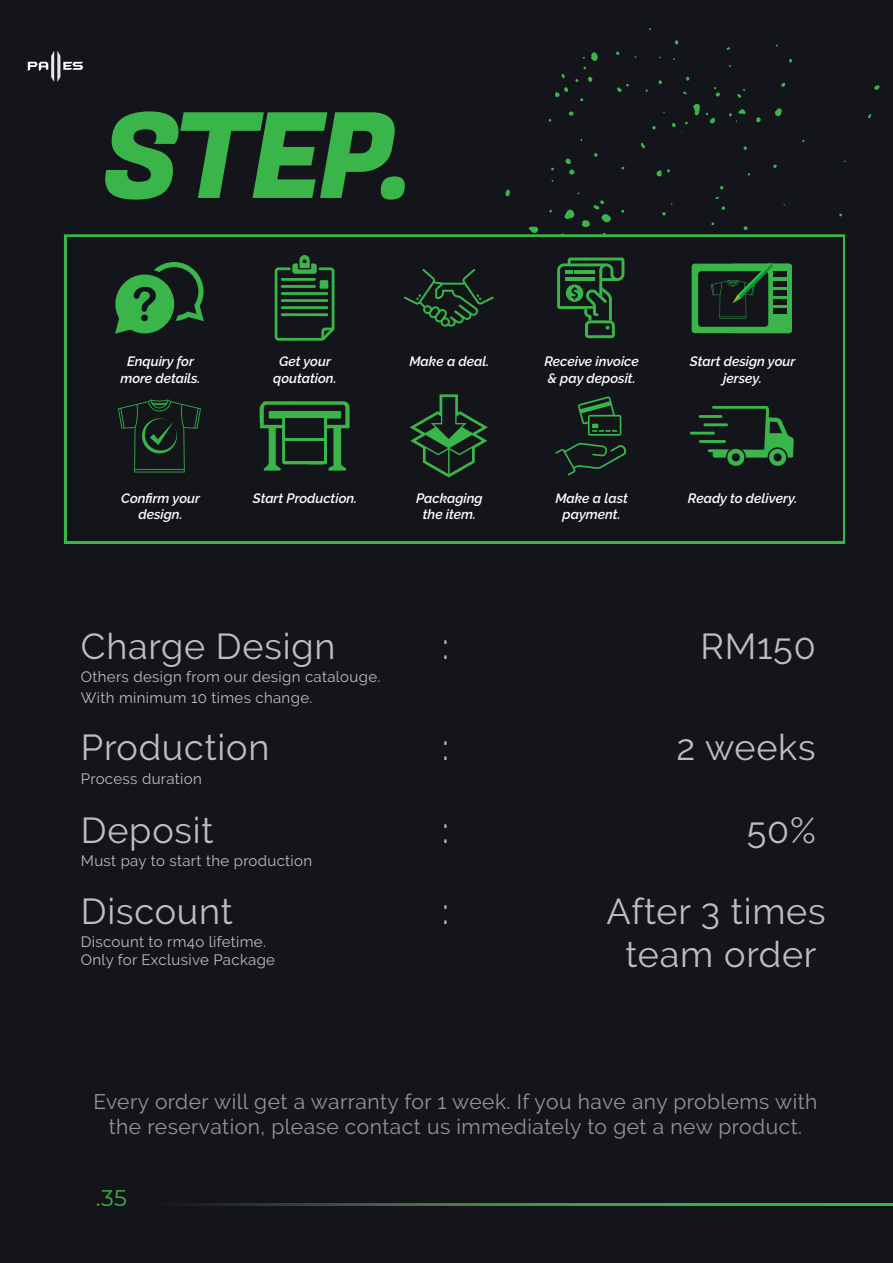
<style>
.page{position:relative;width:893px;height:1263px;background:#13151a}
.page>*{position:absolute;margin:0;border:0;box-sizing:border-box;transform-origin:0 0}
.t1{font:118.95px "Fugaz One";color:#39b54a}
.t2{font:36px/43.2px "Raleway";letter-spacing:.02em;color:#bcbec0;text-align:center}
.t3{font:22.5px "Montserrat";color:#39b54a}
.t4{font:21px/25.2px "Raleway";letter-spacing:.02em;color:#939598;text-align:center}
.t5{font:15px/21px "Raleway";letter-spacing:.02em;color:#bcbec0}
.t6{font:italic 600 13.5px/16.2px "Raleway";color:#fff;text-align:center}
</style>
<div class="page">
<svg style="left:564px;top:209px;width:10px;height:10px"></svg>
<svg style="left:693px;top:104px;width:7px;height:11px"></svg>
<svg style="left:528px;top:227px;width:10px;height:6px"></svg>
<svg style="left:775px;top:108px;width:7px;height:9px"></svg>
<svg style="left:505px;top:189px;width:5px;height:7px"></svg>
<svg style="left:565px;top:158px;width:10px;height:17px"></svg>
<svg style="left:874px;top:85px;width:6px;height:5px"></svg>
<svg style="left:569px;top:111px;width:5px;height:5px"></svg>
<svg style="left:756px;top:117px;width:5px;height:5px"></svg>
<svg style="left:588px;top:77px;width:4px;height:5px"></svg>
<svg style="left:555px;top:87px;width:13px;height:10px"></svg>
<svg style="left:744px;top:226px;width:4px;height:4px"></svg>
<svg style="left:641px;top:143px;width:4px;height:6px"></svg>
<svg style="left:652px;top:126px;width:4px;height:4px"></svg>
<svg style="left:594px;top:153px;width:4px;height:4px"></svg>
<svg style="left:781px;top:83px;width:4px;height:4px"></svg>
<svg style="left:675px;top:40px;width:3px;height:5px"></svg>
<svg style="left:582px;top:200px;width:29px;height:27px"></svg>
<svg style="left:658px;top:80px;width:4px;height:4px"></svg>
<svg style="left:720px;top:186px;width:3px;height:4px"></svg>
<svg style="left:686px;top:76px;width:3px;height:5px"></svg>
<svg style="left:721px;top:206px;width:4px;height:4px"></svg>
<svg style="left:662px;top:212px;width:4px;height:4px"></svg>
<svg style="left:789px;top:58px;width:3px;height:5px"></svg>
<svg style="left:773px;top:164px;width:4px;height:4px"></svg>
<svg style="left:616px;top:51px;width:4px;height:4px"></svg>
<svg style="left:656px;top:169px;width:14px;height:8px"></svg>
<svg style="left:617px;top:84px;width:12px;height:8px"></svg>
<svg style="left:714px;top:87px;width:6px;height:10px"></svg>
<svg style="left:737px;top:89px;width:8px;height:9px"></svg>
<svg style="left:706px;top:113px;width:9px;height:11px"></svg>
<svg style="left:583px;top:52px;width:15px;height:18px"></svg>
<svg style="left:729px;top:109px;width:17px;height:13px"></svg>
<svg style="left:672px;top:122px;width:16px;height:10px"></svg>
<svg style="left:196px;top:1204px;width:697px;height:2px"></svg>
<svg style="left:28px;top:51px;width:55px;height:31px"></svg>
<svg style="left:115px;top:262px;width:89px;height:72px"></svg>
<svg style="left:275px;top:255px;width:59px;height:86px"></svg>
<div style="left:692px;top:264px;width:100px;height:69px;background:#39b54a;border-radius:3px"></div>
<div style="left:698px;top:271px;width:70px;height:56px;background:#13151a;border-radius:3px"></div>
<svg style="left:711px;top:263px;width:81px;height:70px"></svg>
<svg style="left:557px;top:258px;width:67px;height:80px"></svg>
<hr style="left:575px;top:271px;width:19px;height:3px;background:#bfbfbf">
<hr style="left:566px;top:278px;width:28px;height:3px;background:#bfbfbf">
<svg style="left:404px;top:269px;width:90px;height:58px"></svg>
<svg style="left:260px;top:401px;width:90px;height:70px"></svg>
<div style="left:285px;top:419px;width:39px;height:19px;background:#13151a"></div>
<div style="left:285px;top:442px;width:39px;height:19px;background:#13151a"></div>
<hr style="left:690px;top:432px;width:25px;height:3px;background:#bfbfbf">
<hr style="left:699px;top:415px;width:23px;height:3px;background:#bfbfbf">
<hr style="left:703px;top:423px;width:25px;height:3px;background:#bfbfbf">
<hr style="left:699px;top:440px;width:27px;height:3px;background:#bfbfbf">
<svg style="left:708px;top:406px;width:86px;height:60px"></svg>
<svg style="left:118px;top:399px;width:83px;height:73px"></svg>
<svg style="left:410px;top:394px;width:78px;height:83px"></svg>
<svg style="left:555px;top:443px;width:71px;height:32px"></svg>
<svg style="left:578px;top:396px;width:43px;height:40px"></svg>
<h1 class="t1" style="left:102px;top:74px;width:313px">STEP.</h1>
<p class="t6" style="left:120px;top:353px;width:82px">Enquiry for more details.</p>
<p class="t6" style="left:273px;top:353px;width:65px">Get your qoutation.</p>
<p class="t6" style="left:409px;top:353px;width:81px">Make a deal.</p>
<p class="t6" style="left:544px;top:353px;width:96px;text-align:left">Receive invoice &amp; pay deposit.</p>
<p class="t6" style="left:690px;top:353px;width:107px">Start design your jersey.</p>
<p class="t6" style="left:121px;top:490px;width:80px">Confirm your design.</p>
<p class="t6" style="left:253px;top:490px;width:106px">Start Production.</p>
<p class="t6" style="left:416px;top:490px;width:68px">Packaging the item.</p>
<p class="t6" style="left:555px;top:490px;width:74px">Make a last payment.</p>
<p class="t6" style="left:688px;top:490px;width:111px">Ready to delivery.</p>
<h2 class="t2" style="left:81px;top:624px;width:256px">Charge Design</h2>
<h2 class="t2" style="left:442px;top:624px;width:8px">:</h2>
<h2 class="t2" style="left:700px;top:624px;width:117px">RM150</h2>
<p class="t5" style="left:81px;top:666px;width:301px">Others design from our design catalouge.<br>With minimum 10 times change.</p>
<h2 class="t2" style="left:81px;top:726px;width:190px">Production</h2>
<h2 class="t2" style="left:442px;top:726px;width:8px">:</h2>
<h2 class="t2" style="left:676px;top:726px;width:141px">2 weeks</h2>
<p class="t5" style="left:81px;top:768px;width:122px">Process duration</p>
<h2 class="t2" style="left:81px;top:808px;width:134px">Deposit</h2>
<h2 class="t2" style="left:442px;top:808px;width:8px">:</h2>
<h2 class="t2" style="left:747px;top:808px;width:70px">50%</h2>
<p class="t5" style="left:81px;top:850px;width:233px">Must pay to start the production</p>
<h2 class="t2" style="left:81px;top:889px;width:153px">Discount</h2>
<h2 class="t2" style="left:607px;top:889px;width:221px">After 3 times team order</h2>
<h2 class="t2" style="left:442px;top:889px;width:8px">:</h2>
<p class="t5" style="left:81px;top:933px;width:196px;line-height:18px">Discount to rm4o lifetime.<br>Only for Exclusive Package</p>
<h3 class="t4" style="left:93px;top:1089px;width:726px">Every order will get a warranty for 1 week. If you have any problems with the reservation, please contact us immediately to get a new product.</h3>
<h3 class="t3" style="left:96px;top:1182px;width:33px">.35</h3>
</div>
